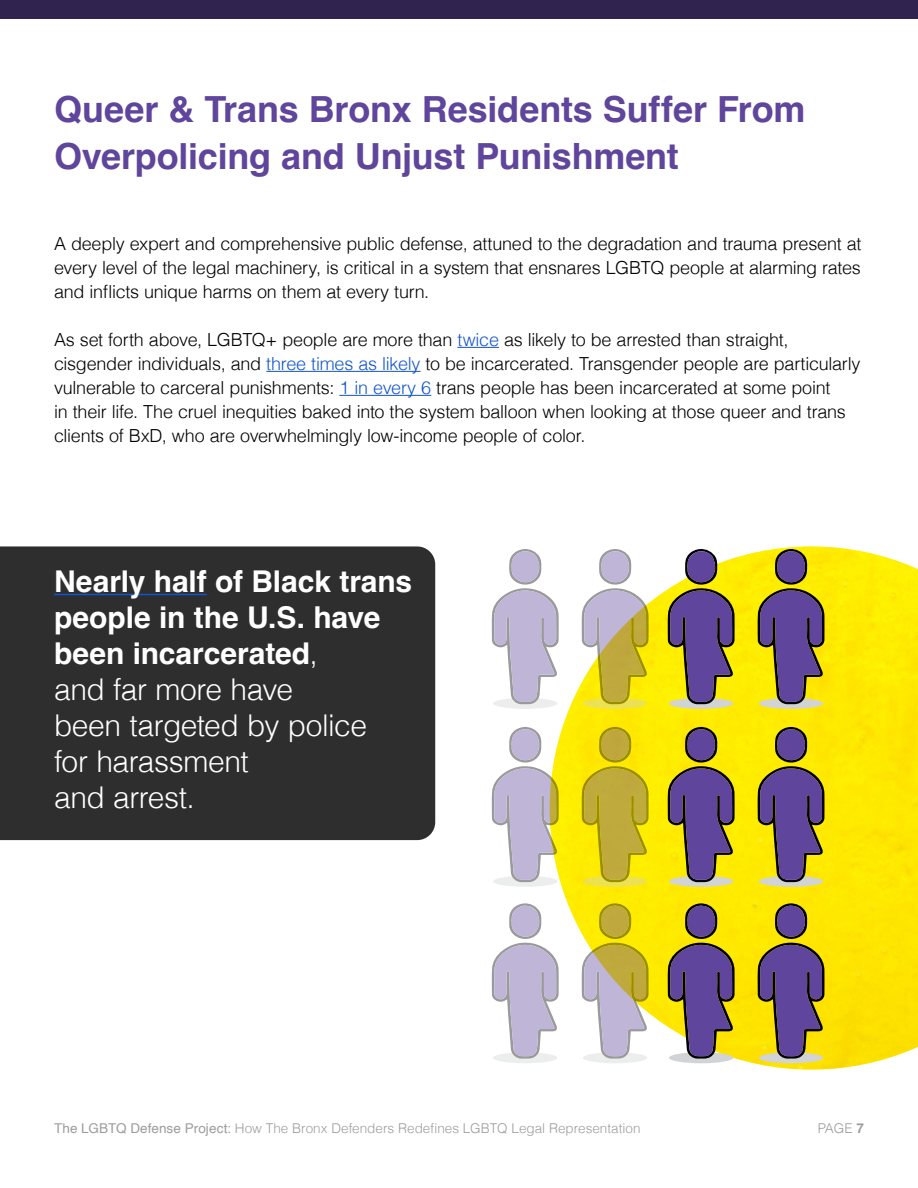
<style>
.page{position:relative;width:918px;height:1188px;background:#fff}
.page>*{position:absolute;margin:0;border:0;box-sizing:border-box;transform-origin:0 0}
.t1{font:700 36px/46.5px "Helvetica";letter-spacing:-.005em;color:#5f459b}
.t2{font:300 30px/36px "Helvetica";letter-spacing:-.015em;color:#fff}
.t3{font:300 18px/24px "Helvetica";letter-spacing:-.015em;color:#000;text-align:justify}
.t4{font:300 13.5px "Helvetica";color:#606060}
.s1{color:#15c}
.s2{font-weight:700}
.s3{font-weight:400}
</style>
<div class="page">
<div style="left:0;top:0;width:918px;height:19px;background:#30234f"></div>
<img style="left:552px;top:546px;width:366px;height:524px">
<div style="left:0;top:546px;width:435px;height:294px;background:#2e2e2e"></div>
<hr style="left:457px;top:347px;width:42px;height:1px;background:#15c">
<hr style="left:266px;top:371px;width:155px;height:1px;background:#15c">
<hr style="left:339px;top:395px;width:92px;height:1px;background:#15c">
<hr style="left:54px;top:594px;width:153px;height:1px;background:#15c">
<div style="left:493px;top:698px;width:64px;height:11px;background:#eceded;border-radius:50%"></div>
<svg style="left:492px;top:548px;width:67px;height:157px"></svg>
<div style="left:493px;top:1052px;width:64px;height:11px;background:#eceded;border-radius:50%"></div>
<svg style="left:492px;top:903px;width:67px;height:156px"></svg>
<div style="left:493px;top:876px;width:64px;height:11px;background:#eceded;border-radius:50%"></div>
<svg style="left:492px;top:726px;width:67px;height:156px"></svg>
<div style="left:669px;top:698px;width:64px;height:11px;background:#d1d3d4;border-radius:50%"></div>
<svg style="left:668px;top:548px;width:67px;height:157px;background:#91806b"></svg>
<div style="left:669px;top:1052px;width:64px;height:11px;background:#d1d3d4;border-radius:50%"></div>
<svg style="left:668px;top:903px;width:67px;height:156px;background:#917c5d"></svg>
<div style="left:669px;top:876px;width:64px;height:11px;background:#d1d3d4;border-radius:50%"></div>
<svg style="left:668px;top:726px;width:67px;height:156px;background:#917d52"></svg>
<svg style="left:583px;top:698px;width:64px;height:11px"></svg>
<svg style="left:581px;top:548px;width:68px;height:157px"></svg>
<div style="left:583px;top:1052px;width:64px;height:11px;background:#eceded;border-radius:50%"></div>
<svg style="left:581px;top:903px;width:68px;height:156px"></svg>
<svg style="left:583px;top:876px;width:64px;height:11px"></svg>
<svg style="left:581px;top:726px;width:68px;height:156px;background:#d3c01f"></svg>
<div style="left:759px;top:698px;width:64px;height:11px;background:#d1d3d4;border-radius:50%"></div>
<svg style="left:757px;top:548px;width:68px;height:157px;background:#937f52"></svg>
<div style="left:759px;top:1052px;width:64px;height:11px;background:#d1d3d4;border-radius:50%"></div>
<svg style="left:757px;top:903px;width:68px;height:156px;background:#927c51"></svg>
<div style="left:759px;top:876px;width:64px;height:11px;background:#d1d3d4;border-radius:50%"></div>
<svg style="left:757px;top:726px;width:68px;height:156px;background:#937e51"></svg>
<h1 class="t1" style="left:54px;top:90px;width:753px">Queer &amp; Trans Bronx Residents Suffer From<br>Overpolicing and Unjust Punishment</h1>
<p class="t3" style="left:54px;top:230px;width:809px">A deeply expert and comprehensive public defense, attuned to the degradation and trauma present at every level of the legal machinery, is critical in a system that ensnares LGBTQ people at alarming rates and inflicts unique harms on them at every turn.</p>
<p class="t3" style="left:54px;top:326px;width:808px;text-align:left">As set forth above, LGBTQ+ people are more than <span class="s1">twice</span> as likely to be arrested than straight, cisgender individuals, and <span class="s1">three times as likely</span> to be incarcerated. Transgender people are particularly vulnerable to carceral punishments: <span class="s1">1 in every 6</span> trans people has been incarcerated at some point<br>in their life. The cruel inequities baked into the system balloon when looking at those queer and trans clients of BxD, who are overwhelmingly low-income people of color.</p>
<h2 class="t2" style="left:54px;top:561px;width:360px"><span class="s2">Nearly half of Black trans people in the U.S. have been incarcerated</span>,<br>and far more have<br>been targeted by police<br>for harassment<br>and arrest.</h2>
<p class="t4" style="left:54px;top:1117px;width:588px"><span class="s3">The LGBTQ Defense Project:</span> How The Bronx Defenders Redefines LGBTQ Legal Representation</p>
<p class="t4" style="left:817px;top:1117px;width:48px">PAGE <span class="s2">7</span></p>
</div>
